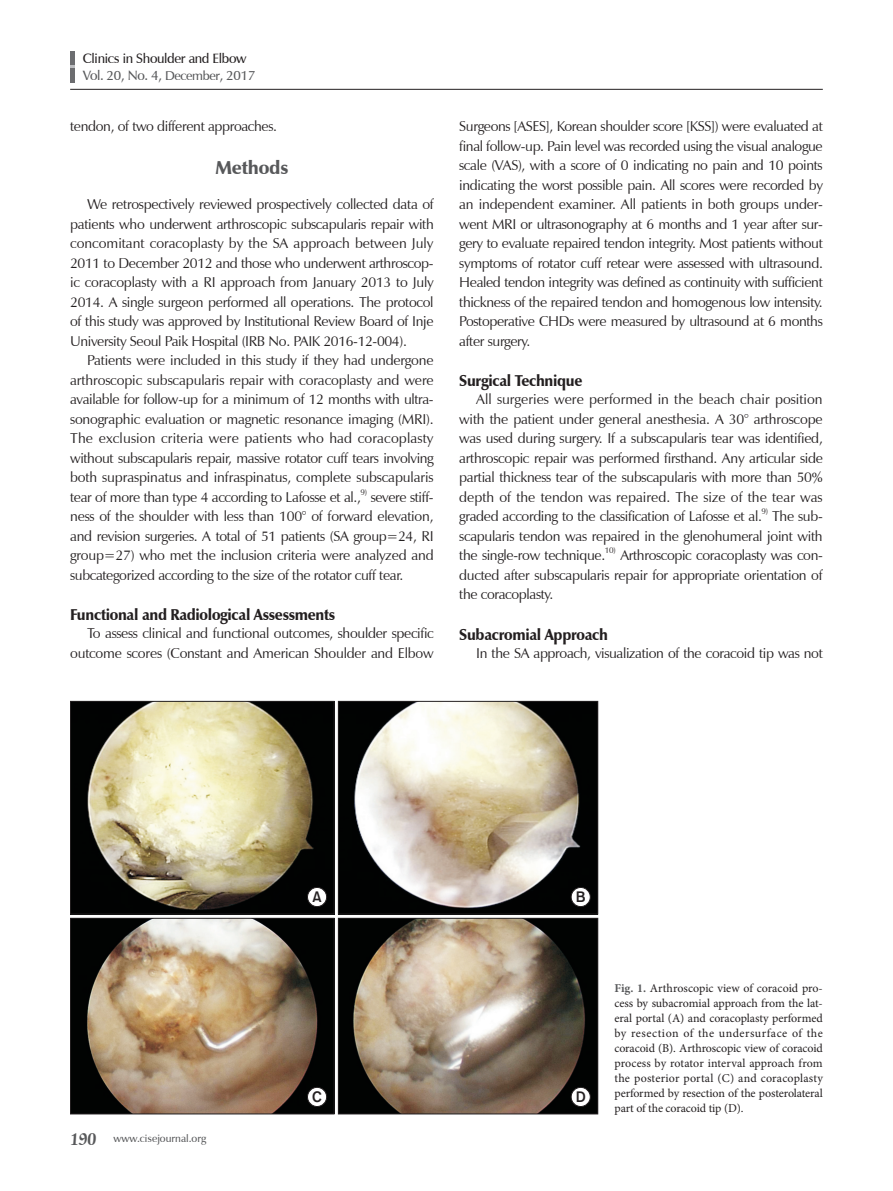
<style>
.page{position:relative;width:893px;height:1191px;background:#fff}
.page>*{position:absolute;margin:0;border:0;box-sizing:border-box;transform-origin:0 0}
.서론{font:900 18.75px "Zapf Humanist 601 BT";letter-spacing:-.01em;color:#57585a}
._1__제목_숫자빼고{font:900 15.75px "Zapf Humanist 601 BT";letter-spacing:-.02em;color:#231f20;scale:.95 1}
.t1{font:15px "Gothic 725 BT Bold A";color:#231f20}
.본문{font:14.25px/19.5px "Zapf Humanist 601 BT";letter-spacing:-.025em;color:#231f20;text-align:justify}
.쪽제목{font:600 13.5px "Zapf Humanist 601 BT";letter-spacing:-.025em;color:#231f20}
.쪽제목-이름{font:600 13.5px "Zapf Humanist 601 BT";letter-spacing:-.025em;color:#57585a}
.표_그림서체{font:12px/15px "Minion Pro";letter-spacing:-.01em;color:#231f20;text-align:justify}
.t2{font:600 10.5px "Zapf Humanist 601 BT";color:#57585a}
.본문-2{font:8.25px "Zapf Humanist 601 BT";color:#231f20}
.s1{font-size:12.75px}
.s2{font-family:"Zapf Chancery IT Cby BT";font-weight:700;font-size:19.5px}
.s3{font-weight:700;color:#57585a}
</style>
<div class="page">
<hr style="left:70px;top:89px;width:753px;height:1px;background:#231f20">
<hr style="left:70px;top:51px;width:4px;height:32px;background:#6c6d70">
<img style="left:70px;top:701px;width:528px;height:413px">
<div style="left:307px;top:887px;width:20px;height:19px;background:#fff;border-radius:50%"></div>
<div style="left:307px;top:887px;width:20px;height:20px;border:1px solid #231f20;border-radius:50%"></div>
<div style="left:571px;top:887px;width:19px;height:19px;background:#fff;border-radius:50%"></div>
<div style="left:571px;top:887px;width:19px;height:20px;border:1px solid #231f20;border-radius:50%"></div>
<div style="left:307px;top:1087px;width:20px;height:19px;background:#fff;border-radius:50%"></div>
<div style="left:307px;top:1087px;width:20px;height:19px;border:1px solid #231f20;border-radius:50%"></div>
<div style="left:571px;top:1087px;width:19px;height:19px;background:#fff;border-radius:50%"></div>
<div style="left:571px;top:1087px;width:19px;height:19px;border:1px solid #231f20;border-radius:50%"></div>
<p class="쪽제목" style="left:83px;top:50px;width:165px">Clinics in Shoulder and Elbow</p>
<p class="쪽제목-이름" style="left:83px;top:67px;width:174px">Vol. 20, No. 4, <span class="s1">December</span>, 2017</p>
<p class="본문" style="left:70px;top:116px;width:208px">tendon, of two different approaches.</p>
<p class="서론" style="left:215px;top:156px;width:75px">Methods</p>
<p class="본문" style="left:70px;top:194px;width:365px;text-indent:17px">We retrospectively reviewed prospectively collected data of patients who underwent arthroscopic subscapularis repair with concomitant coracoplasty by the SA approach between July 2011 to December 2012 and those who underwent arthroscop&shy;ic coracoplasty with a RI approach from January 2013 to July 2014. A single surgeon performed all operations. The protocol of this study was approved by Institutional Review Board of Inje University Seoul Paik Hospital (IRB No. PAIK 2016-12-004).</p>
<p class="본문" style="left:70px;top:350px;width:365px;text-indent:17px">Patients were included in this study if they had undergone arthroscopic subscapularis repair with coracoplasty and were available for follow-up for a minimum of 12 months with ultra&shy;sonographic evaluation or magnetic resonance imaging (MRI).<br>The exclusion criteria were patients who had coracoplasty without subscapularis repair, massive rotator cuff tears involving both supraspinatus and infraspinatus, complete subscapularis tear of more than type 4 according to Lafosse et al.,</p>
<p class="본문-2" style="left:361px;top:487px;width:8px">9)</p>
<p class="본문" style="left:70px;top:487px;width:365px;text-indent:301px">severe stiff&shy;ness of the shoulder with less than 100° of forward elevation, and revision surgeries. A total of 51 patients (SA group=24, RI group=27) who met the inclusion criteria were analyzed and subcategorized according to the size of the rotator cuff tear.</p>
<p class="_1__제목_숫자빼고" style="left:70px;top:605px;width:281px">Functional and Radiological Assessments</p>
<p class="본문" style="left:70px;top:623px;width:365px;text-align:right">To assess clinical and functional outcomes, shoulder specific outcome scores (Constant and American Shoulder and Elbow</p>
<p class="본문" style="left:459px;top:116px;width:365px">Surgeons [ASES], Korean shoulder score [KSS]) were evaluated at final follow-up. Pain level was recorded using the visual analogue scale (VAS), with a score of 0 indicating no pain and 10 points indicating the worst possible pain. All scores were recorded by an independent examiner. All patients in both groups under&shy;went MRI or ultrasonography at 6 months and 1 year after sur&shy;gery to evaluate repaired tendon integrity. Most patients without symptoms of rotator cuff retear were assessed with ultrasound.<br>Healed tendon integrity was defined as continuity with sufficient thickness of the repaired tendon and homogenous low intensity.<br>Postoperative CHDs were measured by ultrasound at 6 months after surgery.</p>
<p class="_1__제목_숫자빼고" style="left:459px;top:371px;width:131px">Surgical Technique</p>
<p class="본문" style="left:459px;top:389px;width:365px;text-indent:17px">All surgeries were performed in the beach chair position with the patient under general anesthesia. A 30° arthroscope was used during surgery. If a subscapularis tear was identified, arthroscopic repair was performed firsthand. Any articular side partial thickness tear of the subscapularis with more than 50% depth of the tendon was repaired. The size of the tear was graded according to the classification of Lafosse et al.</p>
<p class="본문-2" style="left:761px;top:506px;width:8px">9)</p>
<p class="본문" style="left:459px;top:506px;width:365px;text-indent:313px">The sub&shy;scapularis tendon was repaired in the glenohumeral joint with the single-row technique.</p>
<p class="본문-2" style="left:605px;top:545px;width:12px">10)</p>
<p class="본문" style="left:459px;top:545px;width:365px;text-indent:161px">Arthroscopic coracoplasty was con&shy;ducted after subscapularis repair for appropriate orientation of the coracoplasty.</p>
<p class="_1__제목_숫자빼고" style="left:459px;top:624px;width:158px">Subacromial Approach</p>
<p class="본문" style="left:476px;top:643px;width:348px">In the SA approach, visualization of the coracoid tip was not</p>
<p class="t2" style="left:70px;top:1132px;width:138px"><span class="s2">190</span> www.cisejournal.org</p>
<p class="t1" style="left:313px;top:888px;width:11px">A</p>
<p class="t1" style="left:576px;top:888px;width:11px">B</p>
<p class="t1" style="left:312px;top:1088px;width:11px">C</p>
<p class="t1" style="left:576px;top:1088px;width:12px">D</p>
<p class="표_그림서체" style="left:614px;top:981px;width:210px"><span class="s3">Fig. 1.</span> Arthroscopic view of coracoid pro&shy;cess by subacromial approach from the lat&shy;eral portal (A) and coracoplasty performed by resection of the undersurface of the coracoid (B). Arthroscopic view of coracoid process by rotator interval approach from the posterior portal (C) and coracoplasty performed by resection of the posterolateral part of the coracoid tip (D).</p>
</div>
